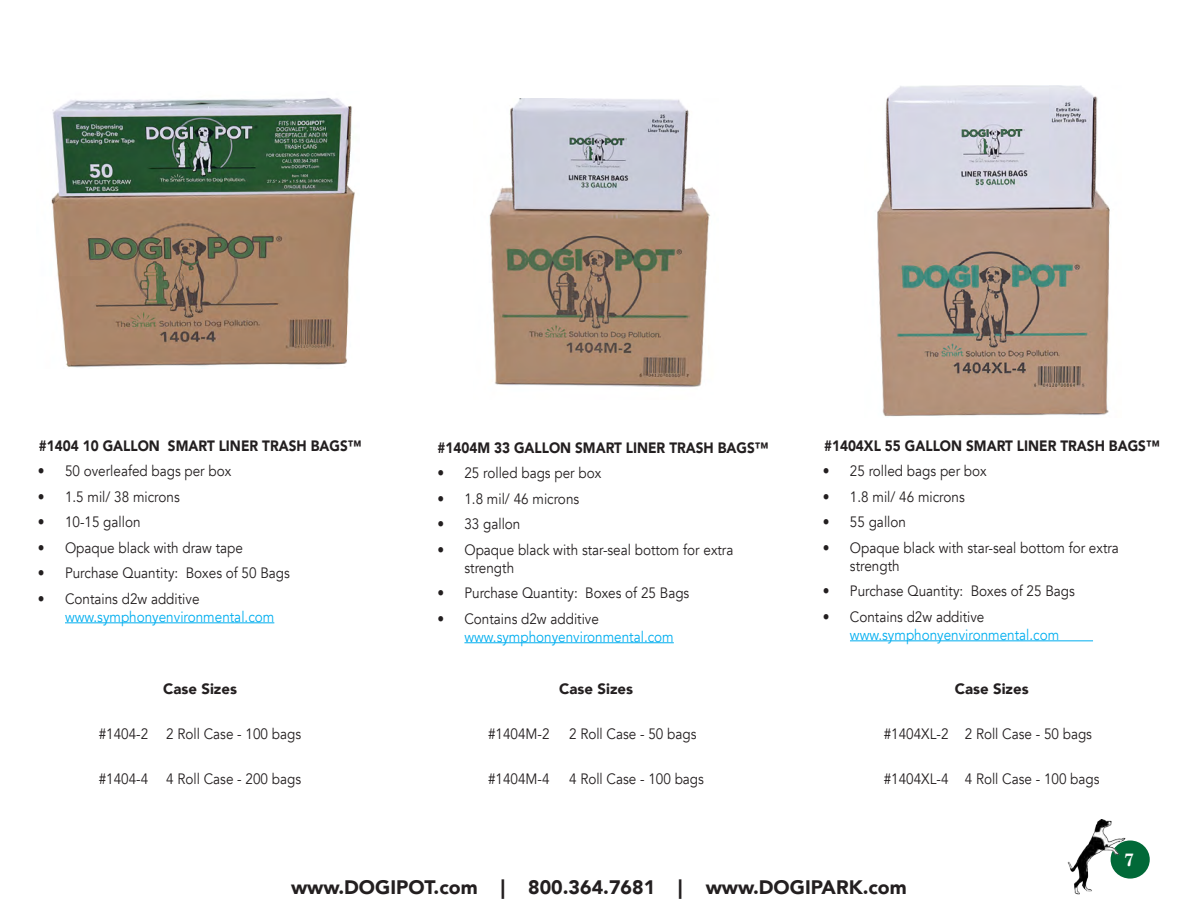
<style>
.page{position:relative;width:1190px;height:919px;background:#fff}
.page>*{position:absolute;margin:0;border:0;box-sizing:border-box;transform-origin:0 0}
.t1{font:900 19.5px "Avenir";color:#231f20}
.t2{font:700 18px "Century Schoolbook";color:#fff}
.t3{font:15px/18px "Avenir";color:#231f20;scale:.9 1}
.t4{font:900 15px "Avenir";color:#231f20;scale:.9 1}
.t5{font:15px "Avenir";color:#00aeef;scale:.9 1}
.t6{font:900 15px "Avenir";color:#231f20}
</style>
<div class="page">
<div style="left:1110px;top:840px;width:39px;height:38px;background:#016938;border-radius:50%"></div>
<img style="left:1067px;top:819px;width:64px;height:75px">
<hr style="left:65px;top:622px;width:209px;height:1px;background:#00aeef">
<img style="left:51px;top:97px;width:304px;height:271px">
<hr style="left:464px;top:642px;width:210px;height:1px;background:#00aeef">
<img style="left:489px;top:99px;width:221px;height:288px">
<hr style="left:850px;top:640px;width:243px;height:1px;background:#00aeef">
<img style="left:877px;top:86px;width:233px;height:331px">
<p class="t4" style="left:39px;top:432px;width:360px">#1404 10 GALLON SMART LINER TRASH BAGS™</p>
<p class="t3" style="left:38px;top:462px;width:216px">• 50 overleafed bags per box</p>
<p class="t3" style="left:38px;top:487px;width:159px">• 1.5 mil/ 38 microns</p>
<p class="t3" style="left:38px;top:513px;width:115px">• 10-15 gallon</p>
<p class="t3" style="left:38px;top:538px;width:229px">• Opaque black with draw tape</p>
<p class="t3" style="left:38px;top:564px;width:281px">• Purchase Quantity: Boxes of 50 Bags</p>
<p class="t3" style="left:38px;top:589px;width:181px">• Contains d2w additive</p>
<p class="t5" style="left:65px;top:607px;width:234px">www.symphonyenvironmental.com</p>
<p class="t6" style="left:163px;top:675px;width:75px">Case Sizes</p>
<p class="t3" style="left:99px;top:725px;width:226px">#1404-2 2 Roll Case - 100 bags</p>
<p class="t3" style="left:99px;top:770px;width:226px">#1404-4 4 Roll Case - 200 bags</p>
<p class="t4" style="left:437px;top:434px;width:369px">#1404M 33 GALLON SMART LINER TRASH BAGS™</p>
<p class="t3" style="left:437px;top:464px;width:183px">• 25 rolled bags per box</p>
<p class="t3" style="left:437px;top:489px;width:159px">• 1.8 mil/ 46 microns</p>
<p class="t3" style="left:437px;top:515px;width:94px">• 33 gallon</p>
<p class="t3" style="left:464px;top:540px;width:300px;text-indent:-27px">• Opaque black with star-seal bottom for extra strength</p>
<p class="t3" style="left:437px;top:584px;width:281px">• Purchase Quantity: Boxes of 25 Bags</p>
<p class="t3" style="left:437px;top:609px;width:181px">• Contains d2w additive</p>
<p class="t5" style="left:464px;top:627px;width:234px">www.symphonyenvironmental.com</p>
<p class="t6" style="left:559px;top:675px;width:75px">Case Sizes</p>
<p class="t3" style="left:488px;top:725px;width:70px">#1404M-2</p>
<p class="t3" style="left:569px;top:725px;width:143px">2 Roll Case - 50 bags</p>
<p class="t3" style="left:488px;top:770px;width:70px">#1404M-4</p>
<p class="t3" style="left:569px;top:770px;width:151px">4 Roll Case - 100 bags</p>
<p class="t4" style="left:824px;top:432px;width:374px">#1404XL 55 GALLON SMART LINER TRASH BAGS™</p>
<p class="t3" style="left:823px;top:462px;width:183px">• 25 rolled bags per box</p>
<p class="t3" style="left:823px;top:487px;width:159px">• 1.8 mil/ 46 microns</p>
<p class="t3" style="left:823px;top:513px;width:94px">• 55 gallon</p>
<p class="t3" style="left:850px;top:538px;width:300px;text-indent:-27px">• Opaque black with star-seal bottom for extra strength</p>
<p class="t3" style="left:823px;top:582px;width:281px">• Purchase Quantity: Boxes of 25 Bags</p>
<p class="t3" style="left:823px;top:607px;width:181px">• Contains d2w additive</p>
<p class="t5" style="left:850px;top:625px;width:234px">www.symphonyenvironmental.com</p>
<p class="t6" style="left:955px;top:675px;width:75px">Case Sizes</p>
<p class="t3" style="left:884px;top:725px;width:233px">#1404XL-2 2 Roll Case - 50 bags</p>
<p class="t3" style="left:884px;top:770px;width:241px">#1404XL-4 4 Roll Case - 100 bags</p>
<p class="t2" style="left:1124px;top:848px;width:12px">7</p>
<h1 class="t1" style="left:291px;top:870px;width:617px">www.DOGIPOT.com | 800.364.7681 | www.DOGIPARK.com</h1>
</div>
